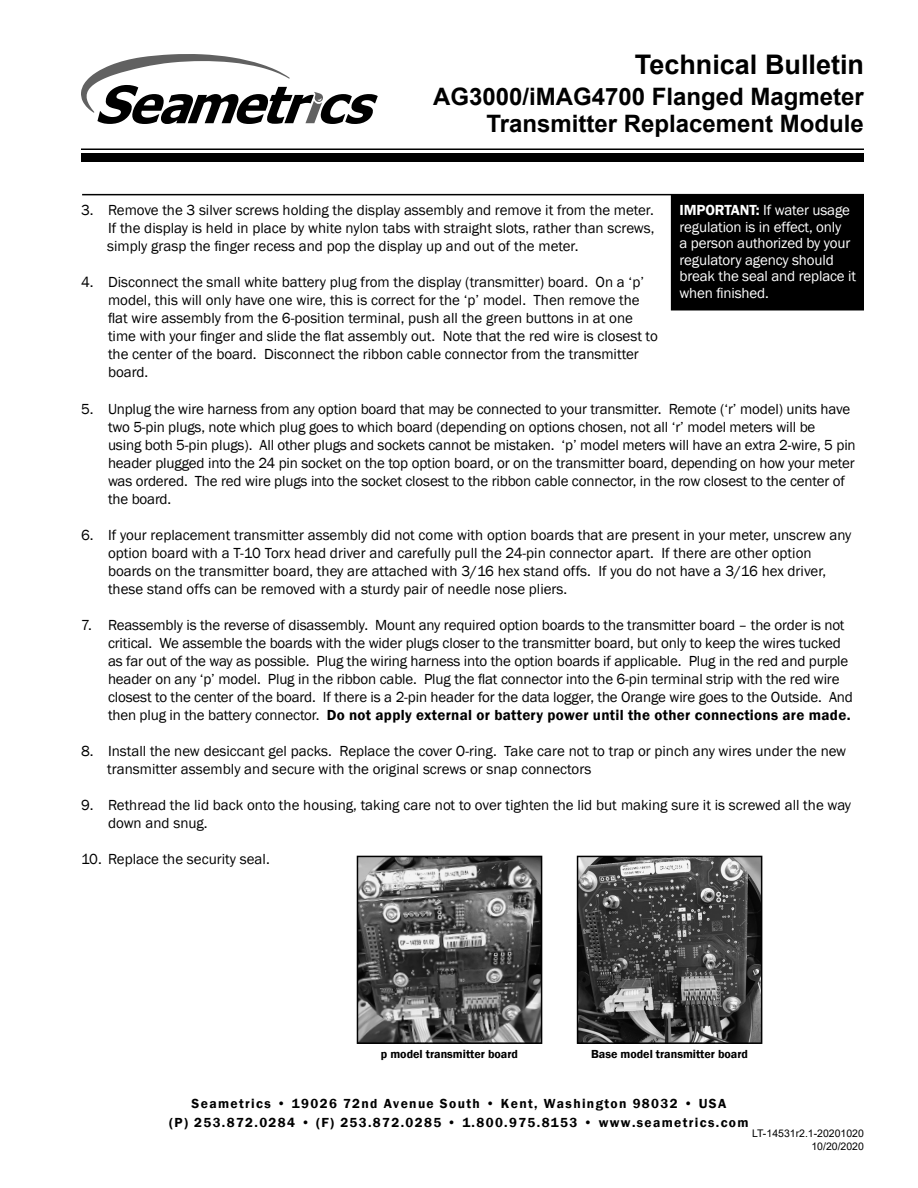
<style>
.page{position:relative;width:918px;height:1188px;background:#fff}
.page>*{position:absolute;margin:0;border:0;box-sizing:border-box;transform-origin:0 0}
.Headline{font:700 27px "Arial";color:#000}
.Headline-2{font:700 24px "Arial";color:#000}
.t1{font:15px/18px "Franklin Gothic";letter-spacing:-.01em;color:#000}
.t2{font:15px/16.5px "Franklin Gothic";letter-spacing:-.01em;color:#fff}
.t3{font:600 13.5px/19.5px "Franklin Gothic";letter-spacing:.1em;color:#000;text-align:center}
.t4{font:600 12px "Franklin Gothic";color:#000}
.Publine{font:10.5px "Arial";color:#000}
.s1{font-weight:600}
</style>
<div class="page">
<div style="left:81px;top:153px;width:783px;height:9px;background:#000"></div>
<hr style="left:81px;top:148px;width:783px;height:2px;background:#000">
<div style="left:672px;top:195px;width:191px;height:115px;background:#000"></div>
<div style="left:671px;top:194px;width:193px;height:116px;border:2px solid #000"></div>
<hr style="left:82px;top:194px;width:782px;height:1px;background:#000">
<svg style="left:81px;top:54px;width:297px;height:70px"></svg>
<img style="left:360px;top:859px;width:179px;height:182px">
<div style="left:357px;top:856px;width:185px;height:188px;border:2px solid #000"></div>
<img style="left:580px;top:859px;width:179px;height:182px">
<div style="left:577px;top:856px;width:185px;height:188px;border:2px solid #000"></div>
<p class="Headline" style="left:635px;top:45px;width:231px">Technical Bulletin</p>
<p class="Headline-2" style="left:433px;top:80px;width:432px">AG3000/iMAG4700 Flanged Magmeter</p>
<p class="Headline-2" style="left:487px;top:107px;width:379px">Transmitter Replacement Module</p>
<p class="t1" style="left:107px;top:202px;width:549px;text-align:justify;text-indent:-26px">3. Remove the 3 silver screws holding the display assembly and remove it from the meter.<br>If the display is held in place by white nylon tabs with straight slots, rather than screws, simply grasp the finger recess and pop the display up and out of the meter.</p>
<p class="t1" style="left:108px;top:274px;width:551px;text-indent:-27px">4. Disconnect the small white battery plug from the display (transmitter) board. On a ‘p’ model, this will only have one wire, this is correct for the ‘p’ model. Then remove the flat wire assembly from the 6-position terminal, push all the green buttons in at one time with your finger and slide the flat assembly out. Note that the red wire is closest to the center of the board. Disconnect the ribbon cable connector from the transmitter board.</p>
<p class="t2" style="left:680px;top:202px;width:178px"><span class="s1">IMPORTANT:</span> If water usage regulation is in effect, only<br>a person authorized by your regulatory agency should break the seal and replace it when finished.</p>
<p class="t1" style="left:81px;top:401px;width:771px;text-align:center">5. Unplug the wire harness from any option board that may be connected to your transmitter. Remote (‘r’ model) units have two 5-pin plugs, note which plug goes to which board (depending on options chosen, not all ‘r’ model meters will be</p>
<p class="t1" style="left:108px;top:437px;width:749px">using both 5-pin plugs). All other plugs and sockets cannot be mistaken. ‘p’ model meters will have an extra 2-wire, 5 pin header plugged into the 24 pin socket on the top option board, or on the transmitter board, depending on how your meter was ordered. The red wire plugs into the socket closest to the ribbon cable connector, in the row closest to the center of the board.</p>
<p class="t1" style="left:108px;top:527px;width:745px;text-indent:-27px">6. If your replacement transmitter assembly did not come with option boards that are present in your meter, unscrew any option board with a T-10 Torx head driver and carefully pull the 24-pin connector apart. If there are other option boards on the transmitter board, they are attached with 3/16 hex stand offs. If you do not have a 3/16 hex driver, these stand offs can be removed with a sturdy pair of needle nose pliers.</p>
<p class="t1" style="left:81px;top:617px;width:765px;text-align:right">7. Reassembly is the reverse of disassembly. Mount any required option boards to the transmitter board – the order is not critical. We assemble the boards with the wider plugs closer to the transmitter board, but only to keep the wires tucked</p>
<p class="t1" style="left:108px;top:653px;width:747px">as far out of the way as possible. Plug the wiring harness into the option boards if applicable. Plug in the red and purple header on any ‘p’ model. Plug in the ribbon cable. Plug the flat connector into the 6-pin terminal strip with the red wire closest to the center of the board. If there is a 2-pin header for the data logger, the Orange wire goes to the Outside. And then plug in the battery connector. <span class="s1">Do not apply external or battery power until the other connections are made.</span></p>
<p class="t1" style="left:107px;top:743px;width:741px;text-indent:-26px">8. Install the new desiccant gel packs. Replace the cover O-ring. Take care not to trap or pinch any wires under the new transmitter assembly and secure with the original screws or snap connectors</p>
<p class="t1" style="left:108px;top:797px;width:745px;text-indent:-27px">9. Rethread the lid back onto the housing, taking care not to over tighten the lid but making sure it is screwed all the way down and snug.</p>
<p class="t1" style="left:81px;top:851px;width:190px">10. Replace the security seal.</p>
<p class="t4" style="left:381px;top:1046px;width:139px">p model transmitter board</p>
<p class="t4" style="left:591px;top:1046px;width:159px">Base model transmitter board</p>
<p class="t3" style="left:169px;top:1093px;width:581px">Seametrics • 19026 72nd Avenue South • Kent, Washington 98032 • USA<br>(P) 253.872.0284 • (F) 253.872.0285 • 1.800.975.8153 • www.seametrics.com</p>
<p class="Publine" style="left:752px;top:1126px;width:113px">LT-14531r2.1-20201020</p>
<p class="Publine" style="left:811px;top:1139px;width:54px">10/20/2020</p>
</div>
